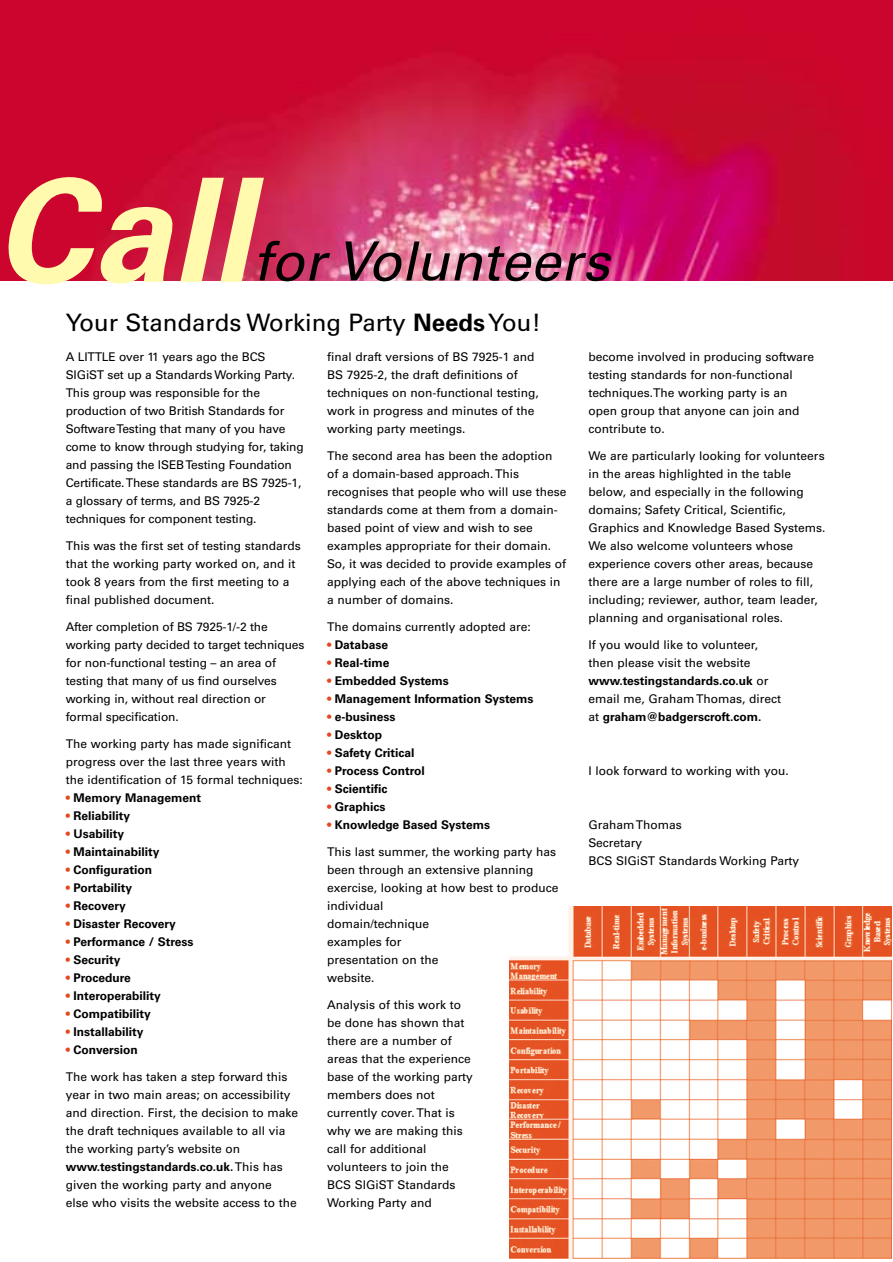
<style>
.page{position:relative;width:893px;height:1262px;background:#fff}
.page>*{position:absolute;margin:0;border:0;box-sizing:border-box;transform-origin:0 0}
.t1{font:italic 700 144px "Univers";color:#fffaad}
.t2{font:italic 54px "Univers";color:#000}
.t3{font:24px "Univers";color:#000}
.t4{font:12px/18px "Univers";color:#000}
.t5{font:700 12px "Univers";color:#000}
.s1{font-weight:700}
.s2{font-weight:400;color:#e4481e}
</style>
<div class="page">
<svg style="left:0;top:0;width:892px;height:281px;background:#cd1845"></svg>
<img style="left:509px;top:906px;width:382px;height:352px">
<h1 class="t1" style="left:-5px;top:178px;width:258px">Call</h1>
<h2 class="t2" style="left:253px;top:241px;width:358px">for Volunteers</h2>
<h3 class="t3" style="left:66px;top:314px;width:476px">Your Standards Working Party <span class="s1">Needs</span>You!</h3>
<p class="t4" style="left:66px;top:348px;width:239px">A LITTLE over 11 years ago the BCS SIGiST set up a Standards Working Party.<br>This group was responsible for the production of two British Standards for Software Testing that many of you have come to know through studying for, taking and passing the ISEB Testing Foundation Certificate. These standards are BS 7925-1, a glossary of terms, and BS 7925-2 techniques for component testing.</p>
<p class="t4" style="left:66px;top:537px;width:236px">This was the first set of testing standards that the working party worked on, and it took 8 years from the first meeting to a final published document.</p>
<p class="t4" style="left:66px;top:618px;width:240px">After completion of BS 7925-1/-2 the working party decided to target techniques for non-functional testing – an area of testing that many of us find ourselves working in, without real direction or formal specification.</p>
<p class="t4" style="left:66px;top:735px;width:238px">The working party has made significant progress over the last three years with the identification of 15 formal techniques:</p>
<p class="t5" style="left:66px;top:793px;width:137px"><span class="s2">•</span> Memory Management</p>
<p class="t5" style="left:66px;top:811px;width:66px"><span class="s2">•</span> Reliability</p>
<p class="t5" style="left:66px;top:829px;width:60px"><span class="s2">•</span> Usability</p>
<p class="t5" style="left:66px;top:847px;width:95px"><span class="s2">•</span> Maintainability</p>
<p class="t5" style="left:66px;top:865px;width:88px"><span class="s2">•</span> Configuration</p>
<p class="t5" style="left:66px;top:883px;width:68px"><span class="s2">•</span> Portability</p>
<p class="t5" style="left:66px;top:901px;width:62px"><span class="s2">•</span> Recovery</p>
<p class="t5" style="left:66px;top:919px;width:112px"><span class="s2">•</span> Disaster Recovery</p>
<p class="t5" style="left:66px;top:937px;width:129px"><span class="s2">•</span> Performance / Stress</p>
<p class="t5" style="left:66px;top:955px;width:56px"><span class="s2">•</span> Security</p>
<p class="t5" style="left:66px;top:973px;width:67px"><span class="s2">•</span> Procedure</p>
<p class="t5" style="left:66px;top:991px;width:97px"><span class="s2">•</span> Interoperability</p>
<p class="t5" style="left:66px;top:1009px;width:87px"><span class="s2">•</span> Compatibility</p>
<p class="t5" style="left:66px;top:1027px;width:79px"><span class="s2">•</span> Installability</p>
<p class="t5" style="left:66px;top:1045px;width:74px"><span class="s2">•</span> Conversion</p>
<p class="t4" style="left:66px;top:1068px;width:234px">The work has taken a step forward this year in two main areas; on accessibility and direction. First, the decision to make the draft techniques available to all via the working party’s website on <span class="s1">www.testingstandards.co.uk.</span>This has given the working party and anyone<br>else who visits the website access to the</p>
<p class="t4" style="left:327px;top:348px;width:213px">final draft versions of BS 7925-1 and BS 7925-2, the draft definitions of techniques on non-functional testing, work in progress and minutes of the working party meetings.</p>
<p class="t4" style="left:327px;top:447px;width:241px">The second area has been the adoption of a domain-based approach. This recognises that people who will use these standards come at them from a domain&shy;based point of view and wish to see examples appropriate for their domain.<br>So, it was decided to provide examples of applying each of the above techniques in a number of domains.</p>
<p class="t4" style="left:327px;top:618px;width:205px">The domains currently adopted are:</p>
<p class="t5" style="left:327px;top:640px;width:62px"><span class="s2">•</span> Database</p>
<p class="t5" style="left:327px;top:658px;width:64px"><span class="s2">•</span> Real-time</p>
<p class="t5" style="left:327px;top:676px;width:123px"><span class="s2">•</span> Embedded Systems</p>
<p class="t5" style="left:327px;top:694px;width:208px"><span class="s2">•</span> Management Information Systems</p>
<p class="t5" style="left:327px;top:712px;width:70px"><span class="s2">•</span> e-business</p>
<p class="t5" style="left:327px;top:730px;width:56px"><span class="s2">•</span> Desktop</p>
<p class="t5" style="left:327px;top:748px;width:89px"><span class="s2">•</span> Safety Critical</p>
<p class="t5" style="left:327px;top:766px;width:99px"><span class="s2">•</span> Process Control</p>
<p class="t5" style="left:327px;top:784px;width:62px"><span class="s2">•</span> Scientific</p>
<p class="t5" style="left:327px;top:802px;width:60px"><span class="s2">•</span> Graphics</p>
<p class="t5" style="left:327px;top:820px;width:164px"><span class="s2">•</span> Knowledge Based Systems</p>
<p class="t4" style="left:327px;top:843px;width:233px">This last summer, the working party has been through an extensive planning exercise, looking at how best to produce individual<br>domain/technique<br>examples for<br>presentation on the<br>website.</p>
<p class="t4" style="left:327px;top:996px;width:147px">Analysis of this work to be done has shown that there are a number of areas that the experience base of the working party members does not currently cover. That is why we are making this call for additional volunteers to join the<br>BCS SIGiST Standards<br>Working Party and</p>
<p class="t4" style="left:588px;top:348px;width:227px">become involved in producing software testing standards for non-functional techniques.The working party is an open group that anyone can join and contribute to.</p>
<p class="t4" style="left:588px;top:447px;width:239px">We are particularly looking for volunteers in the areas highlighted in the table below, and especially in the following domains; Safety Critical, Scientific, Graphics and Knowledge Based Systems.<br>We also welcome volunteers whose experience covers other areas, because there are a large number of roles to fill, including; reviewer, author, team leader, planning and organisational roles.</p>
<p class="t4" style="left:588px;top:636px;width:194px">If you would like to volunteer, then please visit the website <span class="s1">www.testingstandards.co.uk</span> or email me, Graham Thomas, direct at <span class="s1">graham@badgerscroft.com.</span></p>
<p class="t4" style="left:588px;top:762px;width:202px">I look forward to working with you.</p>
<p class="t4" style="left:588px;top:816px;width:212px">Graham Thomas<br>Secretary<br>BCS SIGiST Standards Working Party</p>
</div>
